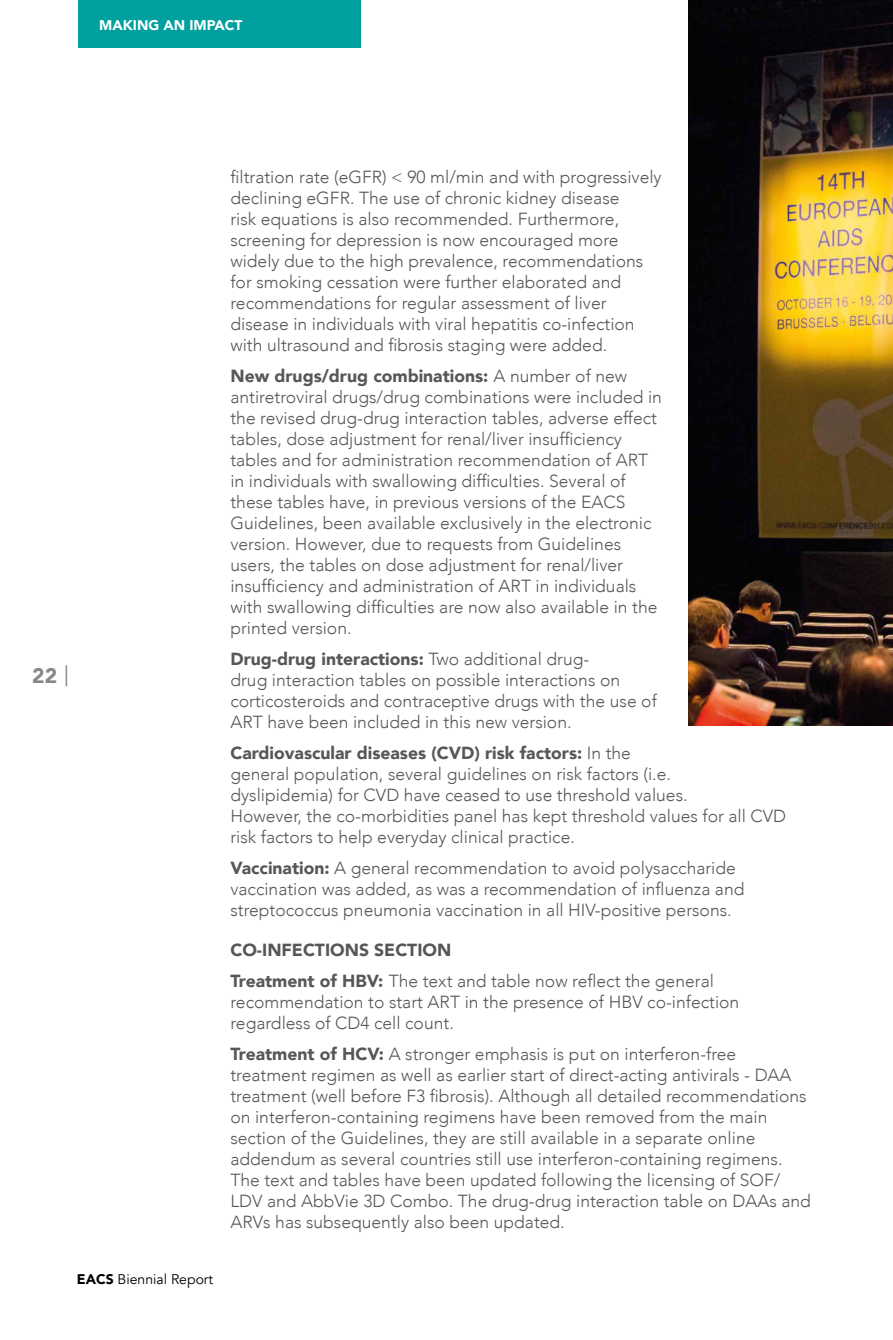
<style>
.page{position:relative;width:893px;height:1340px;background:#fff}
.page>*{position:absolute;margin:0;border:0;box-sizing:border-box;transform-origin:0 0}
.t1{font:900 21px "Avenir";color:#878787}
.Body{font:300 17.5px/21px "Avenir";color:#575756}
.T3{font:900 17.5px "Avenir";color:#575756}
.t2{font:14px "Avenir";color:#000}
.t3{font:900 14px "Avenir";color:#fff}
.s1{font-weight:400}
.s2{font-weight:900}
</style>
<div class="page">
<img style="left:688px;top:0;width:205px;height:725px">
<div style="left:78px;top:0;width:282px;height:47px;background:#00a09f"></div>
<p class="t3" style="left:99px;top:13px;width:145px">MAKING AN IMPACT</p>
<p class="t1" style="left:32px;top:658px;width:38px">22 <span class="s1">|</span></p>
<p class="t2" style="left:77px;top:1270px;width:138px"><span class="s2">EACS</span> Biennial Report</p>
<p class="Body" style="left:230px;top:166px;width:433px">filtration rate (eGFR) &lt; 90 ml/min and with progressively declining eGFR. The use of chronic kidney disease<br>risk equations is also recommended. Furthermore, screening for depression is now encouraged more widely due to the high prevalence, recommendations for smoking cessation were further elaborated and recommendations for regular assessment of liver disease in individuals with viral hepatitis co-infection with ultrasound and fibrosis staging were added.</p>
<p class="Body" style="left:230px;top:365px;width:433px"><span class="s2">New drugs/drug combinations:</span> A number of new antiretroviral drugs/drug combinations were included in the revised drug-drug interaction tables, adverse effect tables, dose adjustment for renal/liver insufficiency tables and for administration recommendation of ART in individuals with swallowing difficulties. Several of these tables have, in previous versions of the EACS Guidelines, been available exclusively in the electronic version. However, due to requests from Guidelines users, the tables on dose adjustment for renal/liver insufficiency and administration of ART in individuals with swallowing difficulties are now also available in the printed version.</p>
<p class="Body" style="left:230px;top:648px;width:428px"><span class="s2">Drug-drug interactions:</span> Two additional drug-<br>drug interaction tables on possible interactions on corticosteroids and contraceptive drugs with the use of ART have been included in this new version.</p>
<p class="Body" style="left:230px;top:742px;width:557px"><span class="s2">Cardiovascular diseases (CVD) risk factors:</span> In the<br>general population, several guidelines on risk factors (i.e.<br>dyslipidemia) for CVD have ceased to use threshold values.<br>However, the co-morbidities panel has kept threshold values for all CVD risk factors to help everyday clinical practice.</p>
<p class="Body" style="left:230px;top:857px;width:516px"><span class="s2">Vaccination:</span> A general recommendation to avoid polysaccharide vaccination was added, as was a recommendation of influenza and streptococcus pneumonia vaccination in all HIV-positive persons.</p>
<p class="T3" style="left:230px;top:935px;width:222px">CO-INFECTIONS SECTION</p>
<p class="Body" style="left:230px;top:970px;width:510px"><span class="s2">Treatment of HBV:</span> The text and table now reflect the general recommendation to start ART in the presence of HBV co-infection regardless of CD4 cell count.</p>
<p class="Body" style="left:230px;top:1043px;width:582px"><span class="s2">Treatment of HCV:</span> A stronger emphasis is put on interferon-free treatment regimen as well as earlier start of direct-acting antivirals - DAA treatment (well before F3 fibrosis). Although all detailed recommendations on interferon-containing regimens have been removed from the main section of the Guidelines, they are still available in a separate online addendum as several countries still use interferon-containing regimens.<br>The text and tables have been updated following the licensing of SOF/ LDV and AbbVie 3D Combo. The drug-drug interaction table on DAAs and ARVs has subsequently also been updated.</p>
</div>
